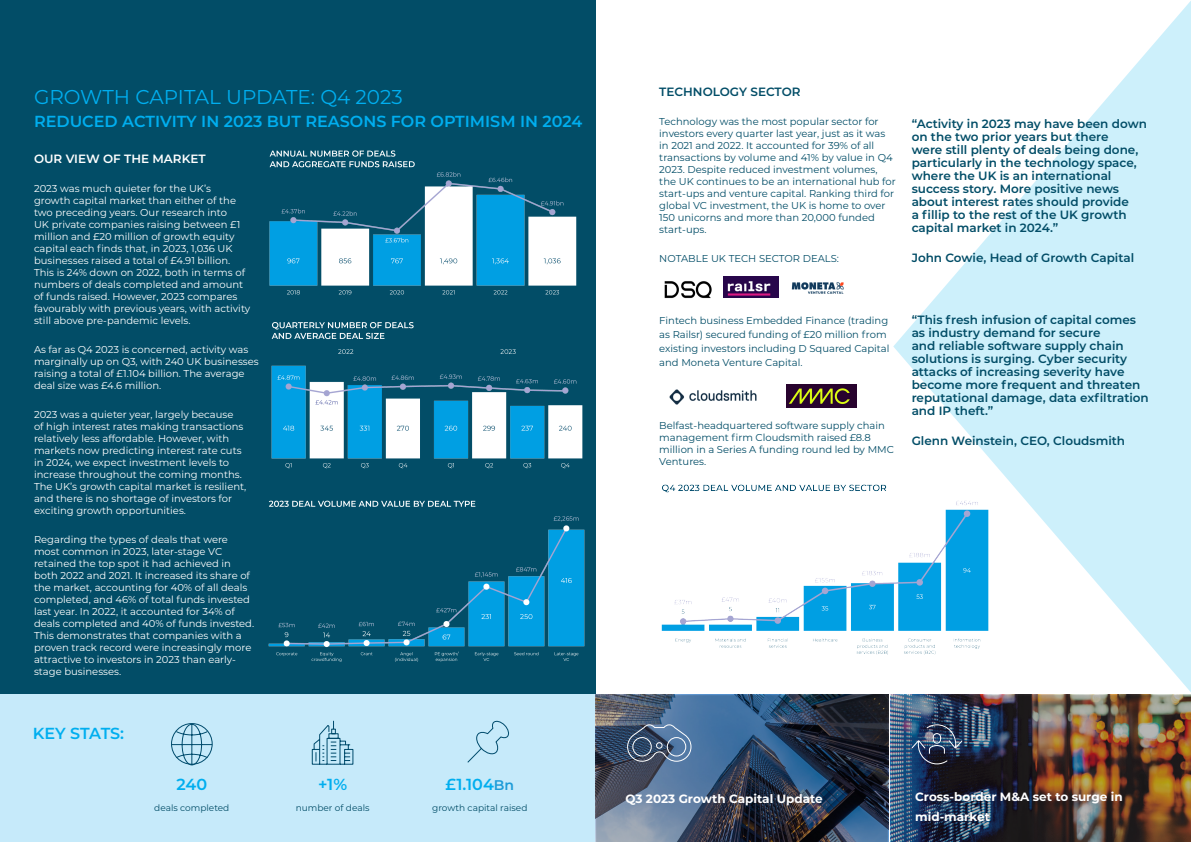
<style>
.page{position:relative;width:1191px;height:842px;background:#fff}
.page>*{position:absolute;margin:0;border:0;box-sizing:border-box;transform-origin:0 0}
.Pullout{font:20px "Montserrat";color:#00aeef}
.Stats{font:600 16px "Montserrat";color:#00aeef}
.t1{font:600 12px/13px "Montserrat";color:#024d67}
.Body{font:700 12px "Montserrat";color:#fff}
.t2{font:600 12px "Montserrat";color:#fff}
.t3{font:10px/12px "Montserrat";color:#fff}
.t4{font:10px/12px "Montserrat";color:#024d67}
.Stat_description{font:9px "Montserrat";color:#024d67}
.s1{font-size:14px;color:#1d9cd8}
</style>
<div class="page">
<div style="left:0;top:0;width:595px;height:842px;background:#024d67"></div>
<svg style="left:893px;top:1px;width:298px;height:691px;fill:#cdf0fb"></svg>
<div style="left:0;top:695px;width:621px;height:147px;background:#c6eafa"></div>
<svg style="left:311px;top:720px;width:43px;height:45px"></svg>
<svg style="left:171px;top:723px;width:42px;height:43px"></svg>
<svg style="left:467px;top:720px;width:42px;height:43px"></svg>
<img style="left:595px;top:694px;width:293px;height:148px">
<svg style="left:626px;top:724px;width:66px;height:38px;background:#566e8c"></svg>
<img style="left:890px;top:694px;width:301px;height:148px">
<svg style="left:910px;top:724px;width:53px;height:41px;background:#344766"></svg>
<img style="left:269px;top:132px;width:327px;height:184px">
<img style="left:271px;top:316px;width:325px;height:170px">
<img style="left:268px;top:493px;width:328px;height:187px">
<img style="left:723px;top:277px;width:55px;height:20px">
<img style="left:664px;top:281px;width:48px;height:18px">
<img style="left:791px;top:282px;width:53px;height:12px">
<img style="left:669px;top:389px;width:88px;height:16px">
<img style="left:786px;top:384px;width:70px;height:24px">
<img style="left:661px;top:468px;width:348px;height:207px">
<p class="Pullout" style="left:34px;top:83px;width:370px">GROWTH CAPITAL UPDATE: Q4 2023</p>
<h1 class="Stats" style="left:34px;top:110px;width:550px">REDUCED ACTIVITY IN 2023 BUT REASONS FOR OPTIMISM IN 2024</h1>
<h2 class="t2" style="left:34px;top:151px;width:173px">OUR VIEW OF THE MARKET</h2>
<h2 class="t3" style="left:34px;top:182px;width:218px">2023 was much quieter for the UK’s<br>growth capital market than either of the two preceding years. Our research into<br>UK private companies raising between £1 million and £20 million of growth equity capital each finds that, in 2023, 1,036 UK businesses raised a total of £4.91 billion.<br>This is 24% down on 2022, both in terms of numbers of deals completed and amount of funds raised. However, 2023 compares favourably with previous years, with activity still above pre-pandemic levels.</h2>
<h2 class="t3" style="left:34px;top:343px;width:226px">As far as Q4 2023 is concerned, activity was marginally up on Q3, with 240 UK businesses raising a total of £1.104 billion. The average deal size was £4.6 million.</h2>
<h2 class="t3" style="left:34px;top:408px;width:214px">2023 was a quieter year, largely because<br>of high interest rates making transactions relatively less affordable. However, with markets now predicting interest rate cuts in 2024, we expect investment levels to increase throughout the coming months.<br>The UK’s growth capital market is resilient, and there is no shortage of investors for exciting growth opportunities.</h2>
<h2 class="t3" style="left:34px;top:533px;width:222px">Regarding the types of deals that were most common in 2023, later-stage VC retained the top spot it had achieved in both 2022 and 2021. It increased its share of the market, accounting for 40% of all deals completed, and 46% of total funds invested last year. In 2022, it accounted for 34% of deals completed and 40% of funds invested.<br>This demonstrates that companies with a proven track record were increasingly more attractive to investors in 2023 than early&shy;stage businesses.</h2>
<p class="Stats" style="left:33px;top:721px;width:93px">KEY STATS:</p>
<h1 class="Stats" style="left:176px;top:773px;width:32px">240</h1>
<p class="Stat_description" style="left:154px;top:801px;width:77px">deals completed</p>
<h1 class="Stats" style="left:318px;top:773px;width:30px">+1%</h1>
<p class="Stat_description" style="left:296px;top:801px;width:75px">number of deals</p>
<h1 class="Stats" style="left:445px;top:773px;width:70px">£1.104<span class="s1">Bn</span></h1>
<p class="Stat_description" style="left:432px;top:801px;width:97px">growth capital raised</p>
<h2 class="t1" style="left:659px;top:85px;width:143px">TECHNOLOGY SECTOR</h2>
<h2 class="t4" style="left:659px;top:115px;width:238px">Technology was the most popular sector for investors every quarter last year, just as it was in 2021 and 2022. It accounted for 39% of all transactions by volume and 41% by value in Q4<br>2023. Despite reduced investment volumes, the UK continues to be an international hub for start-ups and venture capital. Ranking third for global VC investment, the UK is home to over 150 unicorns and more than 20,000 funded start-ups.</h2>
<h2 class="t4" style="left:659px;top:252px;width:181px">NOTABLE UK TECH SECTOR DEALS:</h2>
<h2 class="t1" style="left:911px;top:116px;width:237px">“Activity in 2023 may have been down on the two prior years but there<br>were still plenty of deals being done, particularly in the technology space, where the UK is an international success story. More positive news about interest rates should provide<br>a fillip to the rest of the UK growth capital market in 2024.”</h2>
<h2 class="t1" style="left:911px;top:250px;width:224px">John Cowie, Head of Growth Capital</h2>
<h2 class="t4" style="left:659px;top:313px;width:232px;line-height:14px">Fintech business Embedded Finance (trading as Railsr) secured funding of £20 million from existing investors including D Squared Capital and Moneta Venture Capital.</h2>
<h2 class="t4" style="left:659px;top:419px;width:236px">Belfast-headquartered software supply chain management firm Cloudsmith raised £8.8 million in a Series A funding round led by MMC Ventures.</h2>
<h2 class="t1" style="left:911px;top:312px;width:239px">“This fresh infusion of capital comes as industry demand for secure<br>and reliable software supply chain solutions is surging. Cyber security attacks of increasing severity have become more frequent and threaten reputational damage, data exfiltration and IP theft.”</h2>
<h2 class="t1" style="left:911px;top:433px;width:215px">Glenn Weinstein, CEO, Cloudsmith</h2>
<p class="Body" style="left:625px;top:790px;width:199px">Q3 2023 Growth Capital Update</p>
<p class="Body" style="left:915px;top:788px;width:209px">Cross-border M&amp;A set to surge in</p>
<p class="Body" style="left:915px;top:808px;width:76px">mid-market</p>
</div>
